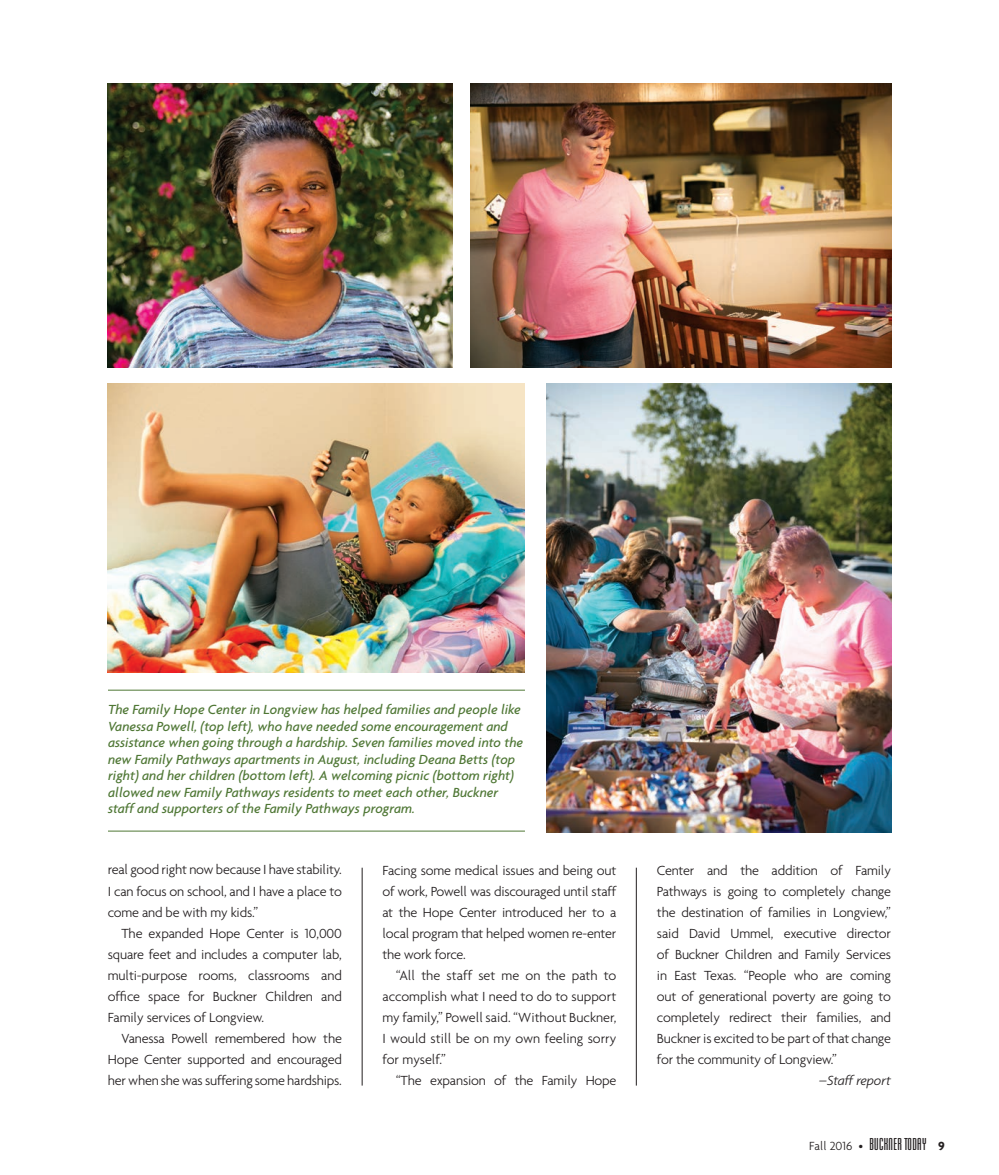
<style>
.page{position:relative;width:999px;height:1175px;background:#fff}
.page>*{position:absolute;margin:0;border:0;box-sizing:border-box;transform-origin:0 0}
.t1{font:18px "Mekanik Plain";letter-spacing:.02em;color:#231f20}
.t2{font:300 14.25px/21px "Agenda";letter-spacing:-.015em;color:#231f20;text-align:justify}
.t3{font:italic 500 14.25px/16.5px "Agenda";color:#4f7735}
.t4{font:italic 300 14.25px "Agenda";letter-spacing:-.015em;color:#231f20}
.s1{font-family:"Agenda";font-weight:300;font-size:12.75px}
.s2{font-family:"Agenda";font-weight:700;font-size:12.75px}
</style>
<div class="page">
<hr style="left:362px;top:867px;width:1px;height:218px;background:#231f20">
<hr style="left:636px;top:867px;width:1px;height:218px;background:#231f20">
<img style="left:108px;top:83px;width:345px;height:284px">
<img style="left:471px;top:83px;width:420px;height:284px">
<img style="left:108px;top:383px;width:417px;height:290px">
<img style="left:546px;top:383px;width:345px;height:449px">
<hr style="left:108px;top:830px;width:417px;height:1px;background:#4f7735">
<hr style="left:108px;top:689px;width:417px;height:1px;background:#4f7735">
<p class="t3" style="left:108px;top:701px;width:417px">The Family Hope Center in Longview has helped families and people like Vanessa Powell, (top left), who have needed some encouragement and assistance when going through a hardship. Seven families moved into the new Family Pathways apartments in August, including Deana Betts (top right) and her children (bottom left). A welcoming picnic (bottom right) allowed new Family Pathways residents to meet each other, Buckner staff and supporters of the Family Pathways program.</p>
<p class="t2" style="left:108px;top:859px;width:236px">real good right now because I have stability.<br>I can focus on school, and I have a place to come and be with my kids.”</p>
<p class="t2" style="left:108px;top:922px;width:236px;text-indent:13px">The expanded Hope Center is 10,000 square feet and includes a computer lab, multi-purpose rooms, classrooms and office space for Buckner Children and Family services of Longview.</p>
<p class="t2" style="left:108px;top:1027px;width:236px;text-indent:13px">Vanessa Powell remembered how the Hope Center supported and encouraged her when she was suffering some hardships.</p>
<p class="t2" style="left:382px;top:859px;width:236px">Facing some medical issues and being out of work, Powell was discouraged until staff at the Hope Center introduced her to a local program that helped women re-enter the work force.</p>
<p class="t2" style="left:382px;top:964px;width:236px;text-indent:13px">“All the staff set me on the path to accomplish what I need to do to support my family,” Powell said. “Without Buckner, I would still be on my own feeling sorry for myself.”</p>
<p class="t2" style="left:396px;top:1069px;width:222px">“The expansion of the Family Hope</p>
<p class="t2" style="left:657px;top:859px;width:236px">Center and the addition of Family Pathways is going to completely change the destination of families in Longview,” said David Ummel, executive director of Buckner Children and Family Services in East Texas. “People who are coming out of generational poverty are going to completely redirect their families, and Buckner is excited to be part of that change for the community of Longview.”</p>
<p class="t4" style="left:819px;top:1071px;width:74px">–Staff report</p>
<p class="t1" style="left:809px;top:1133px;width:137px"><span class="s1">Fall 2016 •</span> BUCKNER TODAY <span class="s2">9</span></p>
</div>
